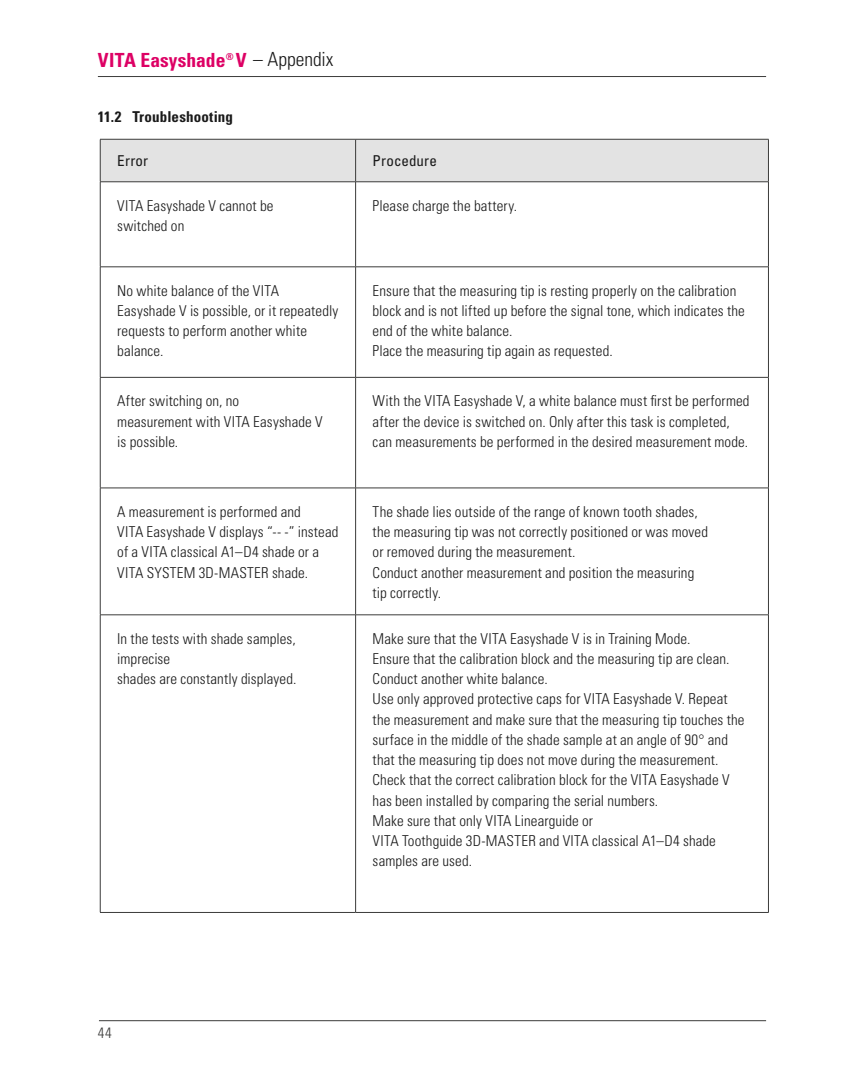
<style>
.page{position:relative;width:864px;height:1080px;background:#fff}
.page>*{position:absolute;margin:0;border:0;box-sizing:border-box;transform-origin:0 0}
.t1{font:700 condensed 19.5px "Univers LT";color:#dd0064}
.t2{font:300 condensed 15px/20.2px "Univers LT";letter-spacing:.005em;color:#1a1a1a}
.t3{font:700 condensed 15px "Univers LT";letter-spacing:.01em;color:#1a1a1a}
.t4{font:condensed 15px "Univers LT";letter-spacing:.01em;color:#1a1a1a}
.t5{font:300 condensed 15px "Univers LT";color:#3b3b3a}
.s1{font-weight:300;color:#1a1a1a}
</style>
<div class="page">
<hr style="left:98px;top:76px;width:667px;height:1px;background:#3b3b3a">
<hr style="left:99px;top:1020px;width:666px;height:1px;background:#3b3b3a">
<div style="left:101px;top:140px;width:666px;height:42px;background:#e3e3e3"></div>
<hr style="left:100px;top:139px;width:255px;height:1px;background:#3b3b3a">
<hr style="left:100px;top:139px;width:1px;height:43px;background:#3b3b3a">
<hr style="left:355px;top:139px;width:413px;height:1px;background:#3b3b3a">
<hr style="left:355px;top:139px;width:1px;height:43px;background:#3b3b3a">
<hr style="left:767px;top:139px;width:1px;height:43px;background:#3b3b3a">
<hr style="left:100px;top:182px;width:255px;height:1px;background:#3b3b3a">
<hr style="left:100px;top:182px;width:1px;height:85px;background:#3b3b3a">
<hr style="left:355px;top:182px;width:413px;height:1px;background:#3b3b3a">
<hr style="left:355px;top:182px;width:1px;height:85px;background:#3b3b3a">
<hr style="left:767px;top:182px;width:1px;height:85px;background:#3b3b3a">
<hr style="left:100px;top:267px;width:255px;height:1px;background:#3b3b3a">
<hr style="left:100px;top:267px;width:1px;height:110px;background:#3b3b3a">
<hr style="left:355px;top:267px;width:413px;height:1px;background:#3b3b3a">
<hr style="left:355px;top:267px;width:1px;height:110px;background:#3b3b3a">
<hr style="left:767px;top:267px;width:1px;height:110px;background:#3b3b3a">
<hr style="left:100px;top:377px;width:255px;height:1px;background:#3b3b3a">
<hr style="left:100px;top:378px;width:1px;height:110px;background:#3b3b3a">
<hr style="left:355px;top:377px;width:413px;height:1px;background:#3b3b3a">
<hr style="left:355px;top:378px;width:1px;height:110px;background:#3b3b3a">
<hr style="left:767px;top:378px;width:1px;height:110px;background:#3b3b3a">
<hr style="left:100px;top:488px;width:255px;height:1px;background:#3b3b3a">
<hr style="left:100px;top:488px;width:1px;height:127px;background:#3b3b3a">
<hr style="left:355px;top:488px;width:413px;height:1px;background:#3b3b3a">
<hr style="left:355px;top:488px;width:1px;height:127px;background:#3b3b3a">
<hr style="left:767px;top:488px;width:1px;height:127px;background:#3b3b3a">
<hr style="left:100px;top:615px;width:255px;height:1px;background:#3b3b3a">
<hr style="left:100px;top:615px;width:1px;height:297px;background:#3b3b3a">
<hr style="left:355px;top:615px;width:413px;height:1px;background:#3b3b3a">
<hr style="left:355px;top:615px;width:1px;height:297px;background:#3b3b3a">
<hr style="left:767px;top:615px;width:1px;height:297px;background:#3b3b3a">
<hr style="left:100px;top:912px;width:255px;height:1px;background:#3b3b3a">
<hr style="left:355px;top:912px;width:413px;height:1px;background:#3b3b3a">
<h1 class="t1" style="left:98px;top:48px;width:237px">VITA Easyshade<sup>®</sup> V <span class="s1">– Appendix</span></h1>
<p class="t3" style="left:98px;top:108px;width:137px">11.2 Troubleshooting</p>
<p class="t4" style="left:117px;top:151px;width:32px">Error</p>
<p class="t4" style="left:372px;top:151px;width:66px">Procedure</p>
<p class="t2" style="left:117px;top:195px;width:158px">VITA Easyshade V cannot be switched on</p>
<p class="t2" style="left:372px;top:195px;width:146px">Please charge the battery.</p>
<p class="t2" style="left:117px;top:280px;width:222px">No white balance of the VITA<br>Easyshade V is possible, or it repeatedly requests to perform another white balance.</p>
<p class="t2" style="left:372px;top:280px;width:373px">Ensure that the measuring tip is resting properly on the calibration block and is not lifted up before the signal tone, which indicates the end of the white balance.<br>Place the measuring tip again as requested.</p>
<p class="t2" style="left:117px;top:391px;width:207px">After switching on, no<br>measurement with VITA Easyshade V is possible.</p>
<p class="t2" style="left:372px;top:391px;width:378px">With the VITA Easyshade V, a white balance must first be performed after the device is switched on. Only after this task is completed, can measurements be performed in the desired measurement mode.</p>
<p class="t2" style="left:117px;top:501px;width:223px">A measurement is performed and<br>VITA Easyshade V displays “-- -” instead of a VITA classical A1–D4 shade or a VITA SYSTEM 3D-MASTER shade.</p>
<p class="t2" style="left:372px;top:501px;width:337px">The shade lies outside of the range of known tooth shades, the measuring tip was not correctly positioned or was moved or removed during the measurement.<br>Conduct another measurement and position the measuring tip correctly.</p>
<p class="t2" style="left:117px;top:628px;width:180px">In the tests with shade samples, imprecise<br>shades are constantly displayed.</p>
<p class="t2" style="left:372px;top:628px;width:373px">Make sure that the VITA Easyshade V is in Training Mode.<br>Ensure that the calibration block and the measuring tip are clean.<br>Conduct another white balance.<br>Use only approved protective caps for VITA Easyshade V. Repeat the measurement and make sure that the measuring tip touches the surface in the middle of the shade sample at an angle of 90° and that the measuring tip does not move during the measurement.<br>Check that the correct calibration block for the VITA Easyshade V has been installed by comparing the serial numbers.<br>Make sure that only VITA Linearguide or<br>VITA Toothguide 3D-MASTER and VITA classical A1–D4 shade samples are used.</p>
<p class="t5" style="left:98px;top:1024px;width:15px">44</p>
</div>
